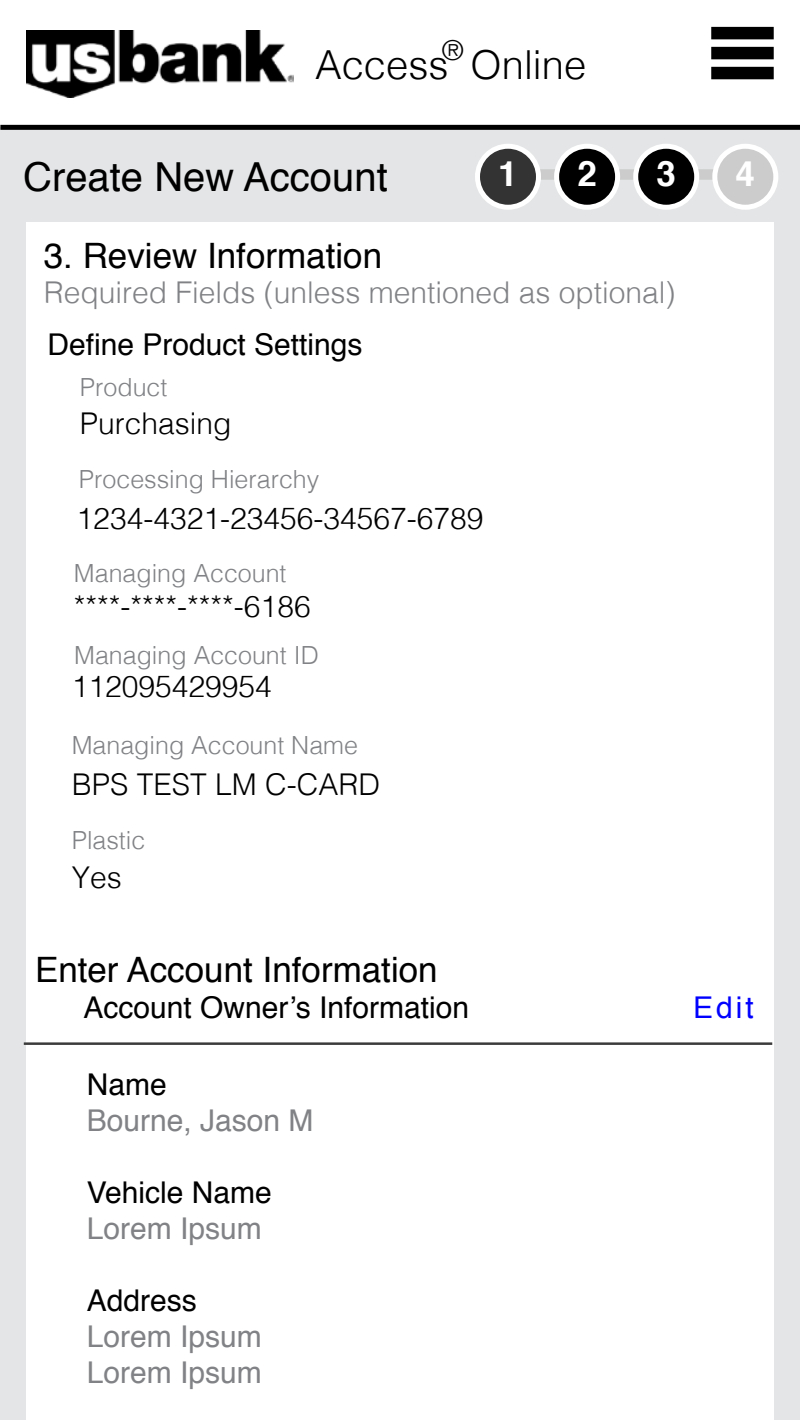
<style>
.page{position:relative;width:800px;height:1420px;background:#fff}
.page>*{position:absolute;margin:0;border:0;box-sizing:border-box;transform-origin:0 0}
.t1{font:40px "Helvetica";color:#000}
.t2{font:300 40px "Helvetica";color:#000}
.t3{font:35px "Helvetica";color:#000}
.t4{font:700 35px "Helvetica";color:#fff}
.t5{font:300 30px "Helvetica";color:#000}
.t6{font:30px "Helvetica";color:#000}
.t7{font:30px/36px "Helvetica";color:#808285}
.t8{font:300 30px "Helvetica";color:#808285}
.t9{font:30px "Helvetica";color:#00f}
.t10{font:300 27.5px "Helvetica";color:#000}
.t11{font:300 25px "Helvetica";color:#808285}
</style>
<div class="page">
<div style="left:0;top:128px;width:800px;height:1292px;background:#e4e5e6"></div>
<img style="left:26px;top:31px;width:268px;height:67px">
<div style="left:711px;top:27px;width:63px;height:12px;background:#000"></div>
<div style="left:711px;top:47px;width:63px;height:12px;background:#000"></div>
<div style="left:711px;top:67px;width:63px;height:12px;background:#000"></div>
<div style="left:0;top:125px;width:800px;height:5px;background:#000"></div>
<div style="left:26px;top:222px;width:748px;height:1198px;background:#fff"></div>
<div style="left:502px;top:169px;width:272px;height:11px;background:#ccc;border-radius:2px"></div>
<div style="left:477px;top:146px;width:61px;height:61px;background:#333;border-radius:50%"></div>
<div style="left:475px;top:144px;width:66px;height:66px;border:5px solid #fff;border-radius:50%"></div>
<div style="left:557px;top:146px;width:61px;height:61px;background:#000;border-radius:50%"></div>
<div style="left:554px;top:144px;width:66px;height:66px;border:5px solid #fff;border-radius:50%"></div>
<div style="left:636px;top:146px;width:61px;height:61px;background:#000;border-radius:50%"></div>
<div style="left:633px;top:144px;width:66px;height:66px;border:5px solid #fff;border-radius:50%"></div>
<div style="left:715px;top:146px;width:61px;height:61px;background:#ccc;border-radius:50%"></div>
<div style="left:712px;top:144px;width:66px;height:66px;border:5px solid #fff;border-radius:50%"></div>
<hr style="left:24px;top:1042px;width:748px;height:3px;background:#3b3b3b">
<p class="t10" style="left:442px;top:27px;width:24px">®</p>
<h1 class="t2" style="left:315px;top:31px;width:273px">Access Online</h1>
<h1 class="t1" style="left:23px;top:146px;width:366px">Create New Account</h1>
<p class="t4" style="left:498px;top:145px;width:21px">1</p>
<p class="t4" style="left:577px;top:145px;width:21px">2</p>
<p class="t4" style="left:656px;top:145px;width:21px">3</p>
<p class="t4" style="left:736px;top:145px;width:21px">4</p>
<p class="t3" style="left:44px;top:228px;width:340px">3. Review Information</p>
<p class="t8" style="left:44px;top:266px;width:633px">Required Fields (unless mentioned as optional)</p>
<p class="t6" style="left:48px;top:322px;width:317px">Define Product Settings</p>
<p class="t11" style="left:80px;top:366px;width:89px">Product</p>
<p class="t5" style="left:80px;top:397px;width:153px">Purchasing</p>
<p class="t11" style="left:79px;top:458px;width:242px">Processing Hierarchy</p>
<p class="t5" style="left:77px;top:492px;width:408px">1234-4321-23456-34567-6789</p>
<p class="t11" style="left:74px;top:552px;width:214px">Managing Account</p>
<p class="t5" style="left:74px;top:580px;width:238px">****-****-****-6186</p>
<p class="t11" style="left:74px;top:634px;width:246px">Managing Account ID</p>
<p class="t5" style="left:72px;top:660px;width:202px">112095429954</p>
<p class="t11" style="left:72px;top:724px;width:288px">Managing Account Name</p>
<p class="t5" style="left:72px;top:759px;width:310px">BPS TEST LM C-CARD</p>
<p class="t11" style="left:72px;top:819px;width:75px">Plastic</p>
<p class="t5" style="left:72px;top:851px;width:52px">Yes</p>
<p class="t3" style="left:35px;top:943px;width:404px">Enter Account Information</p>
<p class="t6" style="left:83px;top:985px;width:387px">Account Owner’s Information</p>
<p class="t9" style="left:693px;top:985px;width:62px">Edit</p>
<p class="t6" style="left:87px;top:1061px;width:82px">Name</p>
<p class="t7" style="left:87px;top:1103px;width:228px">Bourne, Jason M</p>
<p class="t6" style="left:87px;top:1169px;width:187px">Vehicle Name</p>
<p class="t7" style="left:87px;top:1211px;width:177px">Lorem Ipsum</p>
<p class="t6" style="left:87px;top:1277px;width:112px">Address</p>
<p class="t7" style="left:87px;top:1319px;width:177px">Lorem Ipsum<br>Lorem Ipsum</p>
</div>
